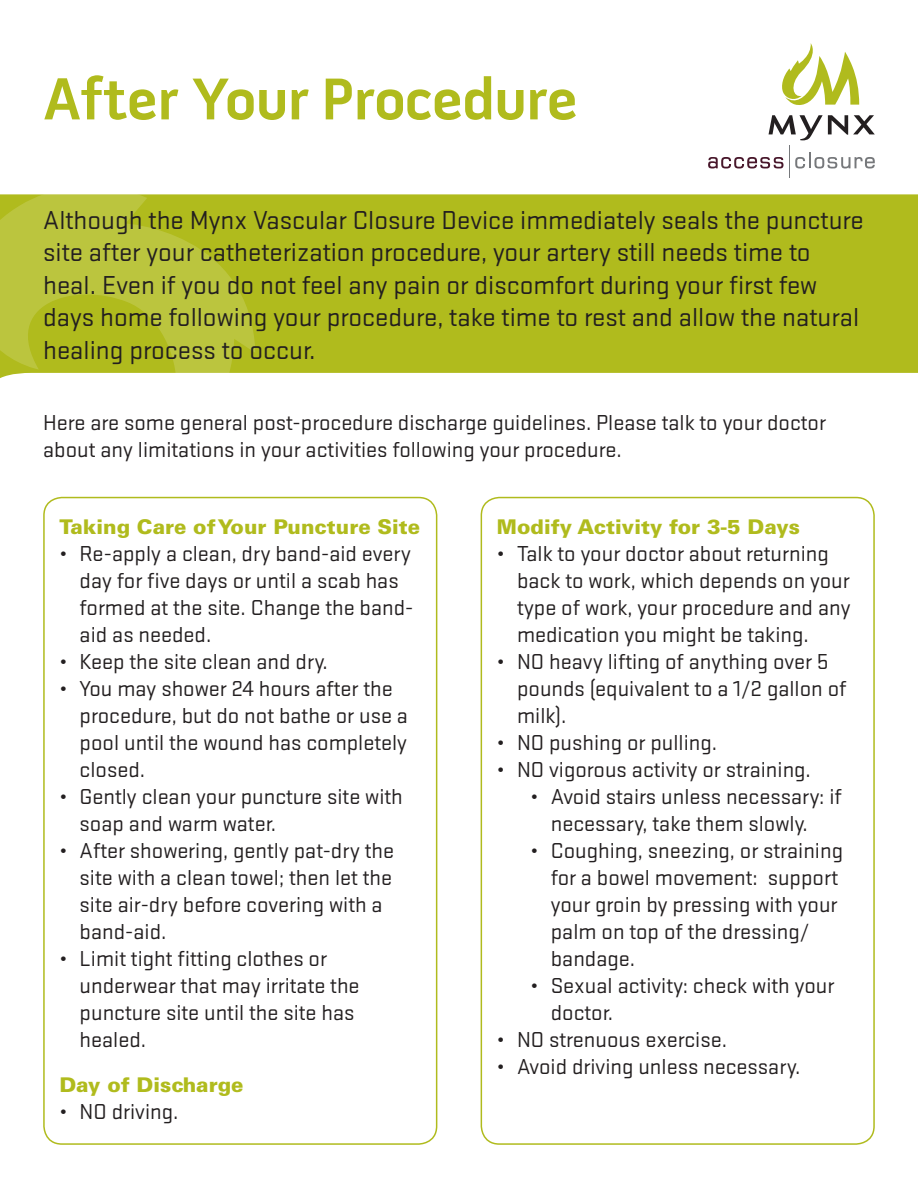
<style>
.page{position:relative;width:918px;height:1188px;background:#fff}
.page>*{position:absolute;margin:0;border:0;box-sizing:border-box;transform-origin:0 0}
.t1{font:700 60px "Pill Gothic 600 mg";color:#b0bb1d}
.t2{font:27px/32.4px "Stratum 2";color:#231f20}
.t3{font:22.5px/27px "Stratum 2";color:#231f20}
.t4{font:900 20.25px "Univers LT Std";color:#b0bb1d}
</style>
<div class="page">
<div style="left:255px;top:194px;width:663px;height:179px;background:#b0bb1d"></div>
<svg style="left:0;top:194px;width:255px;height:184px;background:#b8c236"></svg>
<svg style="left:769px;top:115px;width:106px;height:25px"></svg>
<svg style="left:782px;top:43px;width:77px;height:62px"></svg>
<div style="left:43px;top:497px;width:394px;height:648px;border:2px solid #b0bb1d;border-radius:18px"></div>
<div style="left:481px;top:497px;width:394px;height:648px;border:2px solid #b0bb1d;border-radius:18px"></div>
<hr style="left:789px;top:145px;width:1px;height:32px;background:#76787b">
<svg style="left:708px;top:157px;width:75px;height:12px"></svg>
<svg style="left:795px;top:153px;width:80px;height:16px"></svg>
<h1 class="t1" style="left:43px;top:75px;width:536px">After Your Procedure</h1>
<p class="t2" style="left:43px;top:204px;width:822px">Although the Mynx Vascular Closure Device immediately seals the puncture site after your catheterization procedure, your artery still needs time to heal. Even if you do not feel any pain or discomfort during your first few days home following your procedure, take time to rest and allow the natural healing process to occur.</p>
<p class="t3" style="left:43px;top:409px;width:784px">Here are some general post-procedure discharge guidelines. Please talk to your doctor about any limitations in your activities following your procedure.</p>
<p class="t4" style="left:59px;top:514px;width:362px">Taking Care of Your Puncture Site</p>
<p class="t3" style="left:80px;top:540px;width:335px;text-indent:-20px">• Re-apply a clean, dry band-aid every day for five days or until a scab has formed at the site. Change the band&shy;aid as needed.</p>
<p class="t3" style="left:59px;top:648px;width:270px">• Keep the site clean and dry.</p>
<p class="t3" style="left:80px;top:675px;width:330px;text-indent:-20px">• You may shower 24 hours after the procedure, but do not bathe or use a pool until the wound has completely closed.</p>
<p class="t3" style="left:80px;top:783px;width:325px;text-indent:-20px">• Gently clean your puncture site with soap and warm water.</p>
<p class="t3" style="left:80px;top:837px;width:316px;text-indent:-20px">• After showering, gently pat-dry the site with a clean towel; then let the site air-dry before covering with a band-aid.</p>
<p class="t3" style="left:80px;top:945px;width:281px;text-indent:-20px">• Limit tight fitting clothes or underwear that may irritate the puncture site until the site has healed.</p>
<p class="t4" style="left:59px;top:1072px;width:186px">Day of Discharge</p>
<p class="t3" style="left:59px;top:1098px;width:121px">• NO driving.</p>
<p class="t4" style="left:497px;top:514px;width:305px">Modify Activity for 3-5 Days</p>
<p class="t3" style="left:517px;top:540px;width:335px;text-indent:-20px">• Talk to your doctor about returning back to work, which depends on your type of work, your procedure and any medication you might be taking.</p>
<p class="t3" style="left:517px;top:648px;width:331px;text-indent:-20px">• NO heavy lifting of anything over 5 pounds (equivalent to a 1/2 gallon of milk).</p>
<p class="t3" style="left:497px;top:729px;width:222px">• NO pushing or pulling.</p>
<p class="t3" style="left:497px;top:756px;width:316px">• NO vigorous activity or straining.</p>
<p class="t3" style="left:551px;top:783px;width:293px;text-indent:-20px">• Avoid stairs unless necessary: if necessary, take them slowly.</p>
<p class="t3" style="left:551px;top:837px;width:294px;text-indent:-20px">• Coughing, sneezing, or straining for a bowel movement: support your groin by pressing with your palm on top of the dressing/ bandage.</p>
<p class="t3" style="left:551px;top:972px;width:285px;text-indent:-20px">• Sexual activity: check with your doctor.</p>
<p class="t3" style="left:497px;top:1026px;width:232px">• NO strenuous exercise.</p>
<p class="t3" style="left:497px;top:1053px;width:305px">• Avoid driving unless necessary.</p>
</div>
